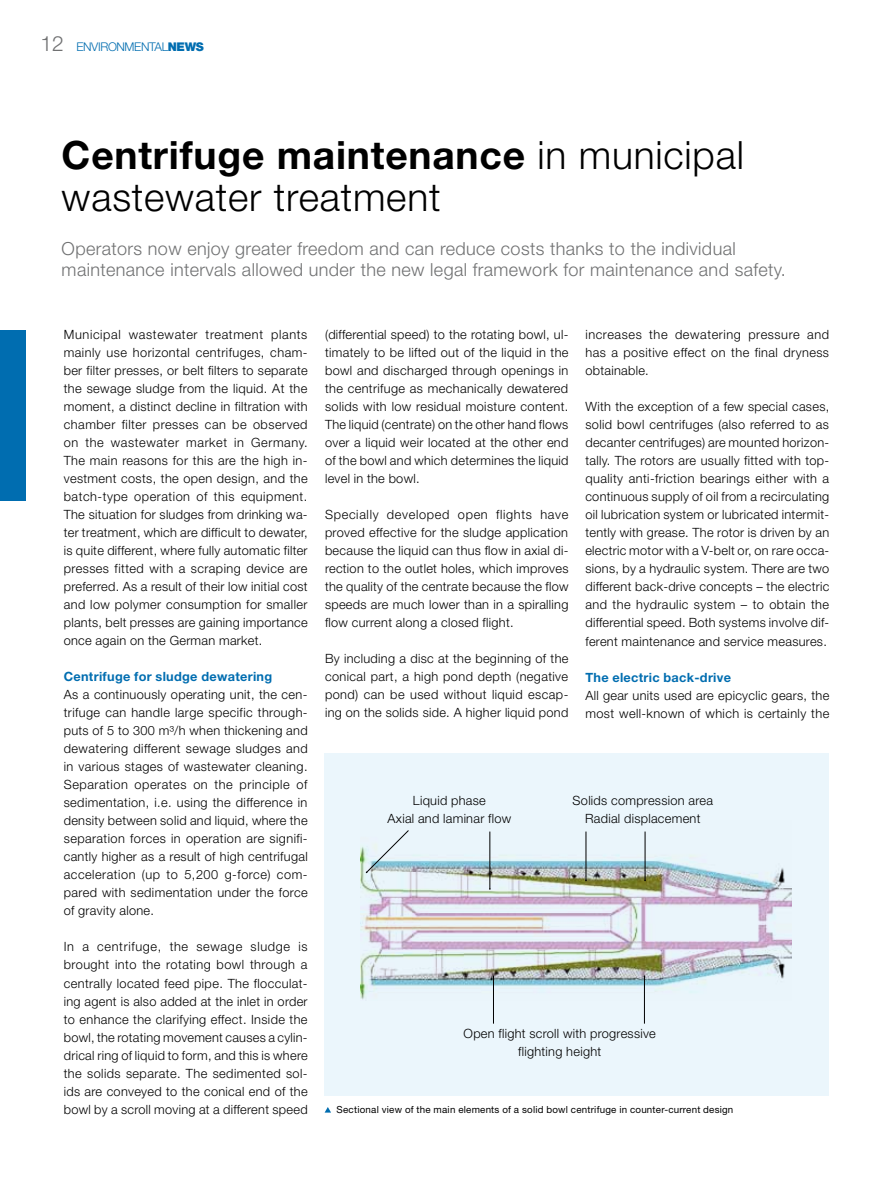
<style>
.page{position:relative;width:893px;height:1191px;background:#fff}
.page>*{position:absolute;margin:0;border:0;box-sizing:border-box;transform-origin:0 0}
.t1{font:300 39px/42px "Helvetica Neue";letter-spacing:.02em;color:#000}
.t2{font:300 18px/21px "Helvetica Neue";letter-spacing:.02em;color:#707172}
.t3{font:300 12.75px/18px "Helvetica Neue";letter-spacing:.025em;color:#000;text-align:justify}
.t4{font:700 12.75px "Helvetica Neue";letter-spacing:.025em;color:#006db0}
.t5{font:300 12px "Helvetica Neue";letter-spacing:-.03em;color:#006db0}
.t6{font:9.75px "Helvetica Neue";letter-spacing:.025em;color:#000}
.s1{font-size:21px;color:#707172}
.s2{font-weight:900}
.s3{font-weight:700}
</style>
<div class="page">
<div style="left:325px;top:753px;width:504px;height:342px;background:#ebf6fc"></div>
<div style="left:0;top:330px;width:26px;height:170px;background:#006db0"></div>
<svg style="left:325px;top:1107px;width:6px;height:5px"></svg>
<img style="left:361px;top:831px;width:431px;height:169px">
<svg style="left:366px;top:830px;width:43px;height:43px"></svg>
<hr style="left:586px;top:831px;width:1px;height:49px;background:#000">
<hr style="left:490px;top:831px;width:1px;height:58px;background:#000">
<hr style="left:493px;top:976px;width:1px;height:47px;background:#000">
<hr style="left:644px;top:976px;width:1px;height:47px;background:#000">
<hr style="left:645px;top:831px;width:1px;height:49px;background:#000">
<p class="t5" style="left:40px;top:39px;width:165px"><span class="s1">12</span> ENVIRONMENTAL<span class="s2">NEWS</span></p>
<h1 class="t1" style="left:62px;top:133px;width:684px"><span class="s3">Centrifuge maintenance</span> in municipal wastewater treatment</h1>
<h2 class="t2" style="left:62px;top:237px;width:726px">Operators now enjoy greater freedom and can reduce costs thanks to the individual maintenance intervals allowed under the new legal framework for maintenance and safety.</h2>
<p class="t3" style="left:64px;top:325px;width:245px">Municipal wastewater treatment plants mainly use horizontal centrifuges, cham&shy;ber filter presses, or belt filters to separate the sewage sludge from the liquid. At the moment, a distinct decline in filtration with chamber filter presses can be observed on the wastewater market in Germany.<br>The main reasons for this are the high in&shy;vestment costs, the open design, and the batch-type operation of this equipment.<br>The situation for sludges from drinking wa&shy;ter treatment, which are difficult to dewater, is quite different, where fully automatic filter presses fitted with a scraping device are preferred. As a result of their low initial cost and low polymer consumption for smaller plants, belt presses are gaining importance once again on the German market.</p>
<p class="t4" style="left:64px;top:669px;width:210px">Centrifuge for sludge dewatering</p>
<p class="t3" style="left:64px;top:685px;width:245px">As a continuously operating unit, the cen&shy;trifuge can handle large specific through&shy;puts of 5 to 300 m³/h when thickening and dewatering different sewage sludges and in various stages of wastewater cleaning.<br>Separation operates on the principle of sedimentation, i.e. using the difference in density between solid and liquid, where the separation forces in operation are signifi&shy;cantly higher as a result of high centrifugal acceleration (up to 5,200 g-force) com&shy;pared with sedimentation under the force of gravity alone.</p>
<p class="t3" style="left:64px;top:937px;width:245px">In a centrifuge, the sewage sludge is brought into the rotating bowl through a centrally located feed pipe. The flocculat&shy;ing agent is also added at the inlet in order to enhance the clarifying effect. Inside the bowl, the rotating movement causes a cylin&shy;drical ring of liquid to form, and this is where the solids separate. The sedimented sol&shy;ids are conveyed to the conical end of the bowl by a scroll moving at a different speed</p>
<p class="t3" style="left:325px;top:325px;width:245px">(differential speed) to the rotating bowl, ul&shy;timately to be lifted out of the liquid in the bowl and discharged through openings in the centrifuge as mechanically dewatered solids with low residual moisture content.<br>The liquid (centrate) on the other hand flows over a liquid weir located at the other end of the bowl and which determines the liquid level in the bowl.</p>
<p class="t3" style="left:325px;top:505px;width:245px">Specially developed open flights have proved effective for the sludge application because the liquid can thus flow in axial di&shy;rection to the outlet holes, which improves the quality of the centrate because the flow speeds are much lower than in a spiralling flow current along a closed flight.</p>
<p class="t3" style="left:325px;top:649px;width:245px">By including a disc at the beginning of the conical part, a high pond depth (negative pond) can be used without liquid escap&shy;ing on the solids side. A higher liquid pond</p>
<p class="t3" style="left:585px;top:325px;width:245px">increases the dewatering pressure and has a positive effect on the final dryness obtainable.</p>
<p class="t3" style="left:585px;top:397px;width:245px">With the exception of a few special cases, solid bowl centrifuges (also referred to as decanter centrifuges) are mounted horizon&shy;tally. The rotors are usually fitted with top&shy;quality anti-friction bearings either with a continuous supply of oil from a recirculating oil lubrication system or lubricated intermit&shy;tently with grease. The rotor is driven by an electric motor with a V-belt or, on rare occa&shy;sions, by a hydraulic system. There are two different back-drive concepts – the electric and the hydraulic system – to obtain the differential speed. Both systems involve dif&shy;ferent maintenance and service measures.</p>
<p class="t4" style="left:585px;top:669px;width:147px">The electric back-drive</p>
<p class="t3" style="left:585px;top:685px;width:245px">All gear units used are epicyclic gears, the most well-known of which is certainly the</p>
<p class="t3" style="left:388px;top:791px;width:125px;text-align:center">Liquid phase<br>Axial and laminar flow</p>
<p class="t3" style="left:573px;top:791px;width:142px;text-align:center">Solids compression area<br>Radial displacement</p>
<p class="t3" style="left:464px;top:1024px;width:194px;text-align:center">Open flight scroll with progressive flighting height</p>
<p class="t6" style="left:337px;top:1103px;width:398px">Sectional view of the main elements of a solid bowl centrifuge in counter-current design</p>
</div>
